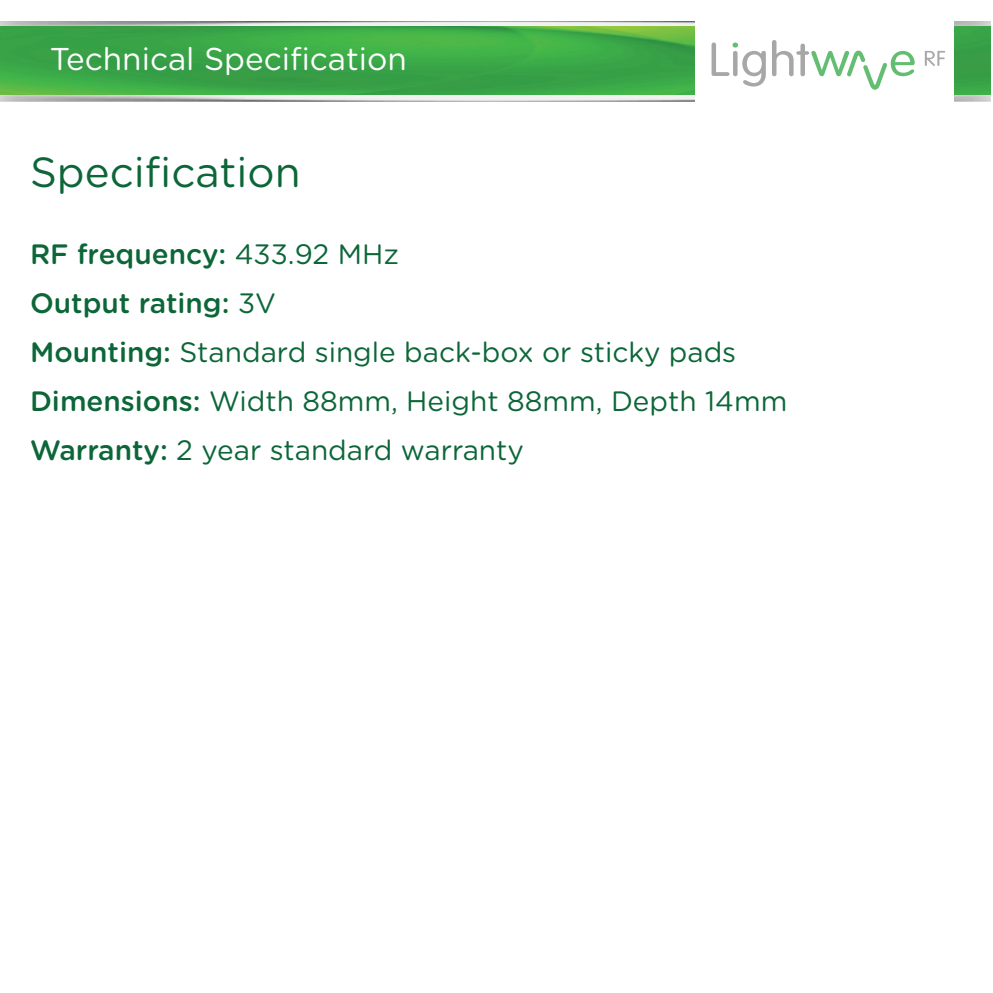
<style>
.page{position:relative;width:993px;height:993px;background:#fff}
.page>*{position:absolute;margin:0;border:0;box-sizing:border-box;transform-origin:0 0}
.t1{font:42px "Gotham Rounded";color:#0c6638}
.t2{font:31.5px "Gotham Rounded";color:#fff}
.t3{font:28px/49px "Gotham Rounded";color:#0c6638}
.s1{font-weight:500}
</style>
<div class="page">
<img style="left:0;top:21px;width:989px;height:6px">
<img style="left:0;top:27px;width:989px;height:68px">
<div style="left:695px;top:10px;width:258px;height:103px;background:#fff"></div>
<svg style="left:711px;top:43px;width:54px;height:43px"></svg>
<svg style="left:772px;top:40px;width:142px;height:50px"></svg>
<svg style="left:924px;top:51px;width:20px;height:15px"></svg>
<p class="t2" style="left:50px;top:37px;width:358px">Technical Specification</p>
<h1 class="t1" style="left:30px;top:143px;width:272px">Specification</h1>
<p class="t3" style="left:30px;top:228px;width:758px"><span class="s1">RF frequency:</span> 433.92 MHz<br><span class="s1">Output rating:</span> 3V<br><span class="s1">Mounting:</span> Standard single back-box or sticky pads <span class="s1">Dimensions:</span> Width 88mm, Height 88mm, Depth 14mm <span class="s1">Warranty:</span> 2 year standard warranty</p>
</div>
